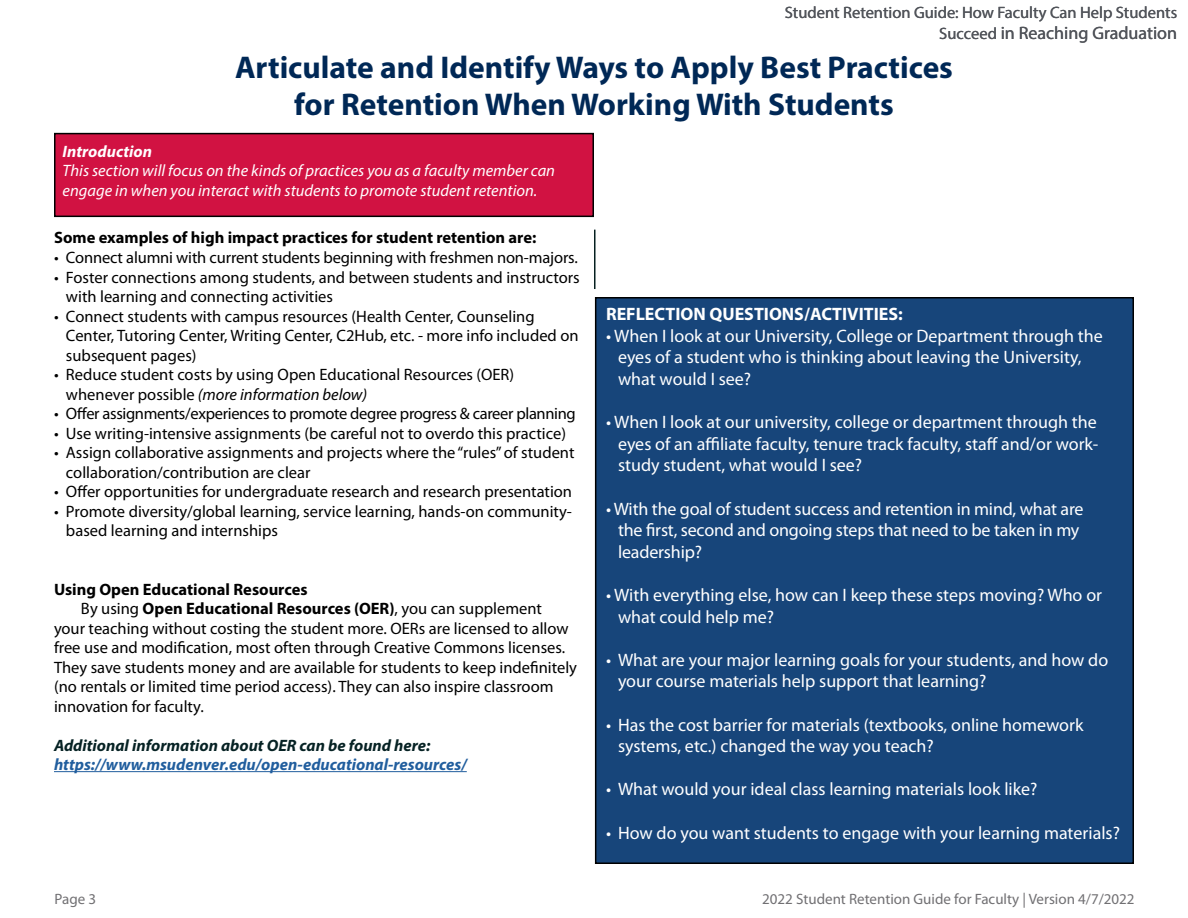
<style>
.page{position:relative;width:1188px;height:918px;background:#fff}
.page>*{position:absolute;margin:0;border:0;box-sizing:border-box;transform-origin:0 0}
.t1{font:700 31.5px/37.8px "Myriad Pro";color:#002856;text-align:center}
.t2{font:18px/21.6px "Myriad Pro";color:#fff}
.t3{font:700 18px "Myriad Pro";color:#fff}
.t4{font:18px "Myriad Pro";color:#52555b}
.t5{font:16.5px/19.5px "Myriad Pro";color:#000}
.t6{font:700 16.5px "Myriad Pro";color:#000}
.t7{font:italic 16.5px/19.5px "Myriad Pro";color:#fff}
.t8{font:16.5px "Myriad Pro";letter-spacing:-.02em;color:#000}
.t9{font:italic 700 16.5px "Myriad Pro";color:#215e9e}
.t10{font:16.5px "Myriad Pro";color:#52555b}
.t11{font:italic 700 16.5px "Myriad Pro";color:#062224}
.t12{font:italic 700 16.5px "Myriad Pro";color:#fff}
.t13{font:15px "Myriad Pro";color:#717073}
.s1{font-size:16.5px}
.s2{font-style:italic}
.s3{font-weight:400}
</style>
<div class="page">
<hr style="left:54px;top:771px;width:413px;height:1px;background:#215e9e">
<div style="left:54px;top:133px;width:540px;height:84px;background:#d11242;border:2px solid #000101"></div>
<div style="left:596px;top:298px;width:537px;height:565px;background:#17457a"></div>
<div style="left:595px;top:297px;width:539px;height:567px;border:2px solid #000"></div>
<hr style="left:594px;top:230px;width:2px;height:59px;background:#062020">
<p class="t10" style="left:785px;top:2px;width:394px">Student Retention Guide: How Faculty Can Help Students</p>
<p class="t4" style="left:939px;top:22px;width:239px"><span class="s1">Succeed</span> in Reaching Graduation</p>
<h1 class="t1" style="left:235px;top:47px;width:719px">Articulate and Identify Ways to Apply Best Practices for Retention When Working With Students</h1>
<p class="t12" style="left:63px;top:140px;width:91px">Introduction</p>
<p class="t7" style="left:63px;top:161px;width:494px">This section will focus on the kinds of practices you as a faculty member can engage in when you interact with students to promote student retention.</p>
<p class="t6" style="left:54px;top:227px;width:484px">Some examples of high impact practices for student retention are:</p>
<p class="t5" style="left:54px;top:247px;width:525px">• Connect alumni with current students beginning with freshmen non-majors.</p>
<p class="t5" style="left:66px;top:267px;width:515px;text-indent:-12px">• Foster connections among students, and between students and instructors with learning and connecting activities</p>
<p class="t5" style="left:66px;top:306px;width:514px;text-indent:-12px">• Connect students with campus resources (Health Center, Counseling<br>Center, Tutoring Center, Writing Center, C2Hub, etc. - more info included on subsequent pages)</p>
<p class="t5" style="left:66px;top:364px;width:450px;text-indent:-12px">• Reduce student costs by using Open Educational Resources (OER) whenever possible <span class="s2">(more information below)</span></p>
<p class="t8" style="left:54px;top:403px;width:523px">• Offer assignments/experiences to promote degree progress &amp; career planning</p>
<p class="t5" style="left:54px;top:423px;width:514px">• Use writing-intensive assignments (be careful not to overdo this practice)</p>
<p class="t5" style="left:66px;top:442px;width:510px;text-indent:-12px">• Assign collaborative assignments and projects where the “rules” of student collaboration/contribution are clear</p>
<p class="t5" style="left:54px;top:481px;width:520px">• Offer opportunities for undergraduate research and research presentation</p>
<p class="t5" style="left:66px;top:501px;width:507px;text-indent:-12px">• Promote diversity/global learning, service learning, hands-on community&shy;based learning and internships</p>
<p class="t6" style="left:54px;top:578px;width:255px">Using Open Educational Resources</p>
<p class="t6" style="left:81px;top:598px;width:462px"><span class="s3">By using</span> Open Educational Resources (OER)<span class="s3">, you can supplement</span></p>
<p class="t5" style="left:54px;top:618px;width:516px">your teaching without costing the student more. OERs are licensed to allow</p>
<p class="t5" style="left:54px;top:637px;width:513px">free use and modification, most often through Creative Commons licenses.</p>
<p class="t5" style="left:54px;top:657px;width:525px">They save students money and are available for students to keep indefinitely</p>
<p class="t5" style="left:54px;top:677px;width:501px">(no rentals or limited time period access). They can also inspire classroom</p>
<p class="t5" style="left:54px;top:696px;width:151px">innovation for faculty.</p>
<p class="t11" style="left:54px;top:734px;width:378px">Additional information about OER can be found here:</p>
<p class="t9" style="left:54px;top:754px;width:414px">https://www.msudenver.edu/open-educational-resources/</p>
<p class="t3" style="left:606px;top:302px;width:298px">REFLECTION QUESTIONS/ACTIVITIES:</p>
<p class="t2" style="left:618px;top:325px;width:486px;text-indent:-12px">• When I look at our University, College or Department through the eyes of a student who is thinking about leaving the University, what would I see?</p>
<p class="t2" style="left:618px;top:411px;width:482px;text-align:justify;text-indent:-12px">• When I look at our university, college or department through the eyes of an affiliate faculty, tenure track faculty, staff and/or work&shy;study student, what would I see?</p>
<p class="t2" style="left:618px;top:498px;width:467px;text-indent:-12px">• With the goal of student success and retention in mind, what are the first, second and ongoing steps that need to be taken in my leadership?</p>
<p class="t2" style="left:618px;top:584px;width:486px;text-indent:-12px">• With everything else, how can I keep these steps moving? Who or what could help me?</p>
<p class="t2" style="left:618px;top:649px;width:492px;text-indent:-12px">• What are your major learning goals for your students, and how do your course materials help support that learning?</p>
<p class="t2" style="left:618px;top:714px;width:467px;text-indent:-12px">• Has the cost barrier for materials (textbooks, online homework systems, etc.) changed the way you teach?</p>
<p class="t2" style="left:606px;top:778px;width:433px">• What would your ideal class learning materials look like?</p>
<p class="t2" style="left:606px;top:822px;width:516px">• How do you want students to engage with your learning materials?</p>
<p class="t13" style="left:55px;top:890px;width:43px">Page 3</p>
<p class="t13" style="left:762px;top:890px;width:374px">2022 Student Retention Guide for Faculty | Version 4/7/2022</p>
</div>
